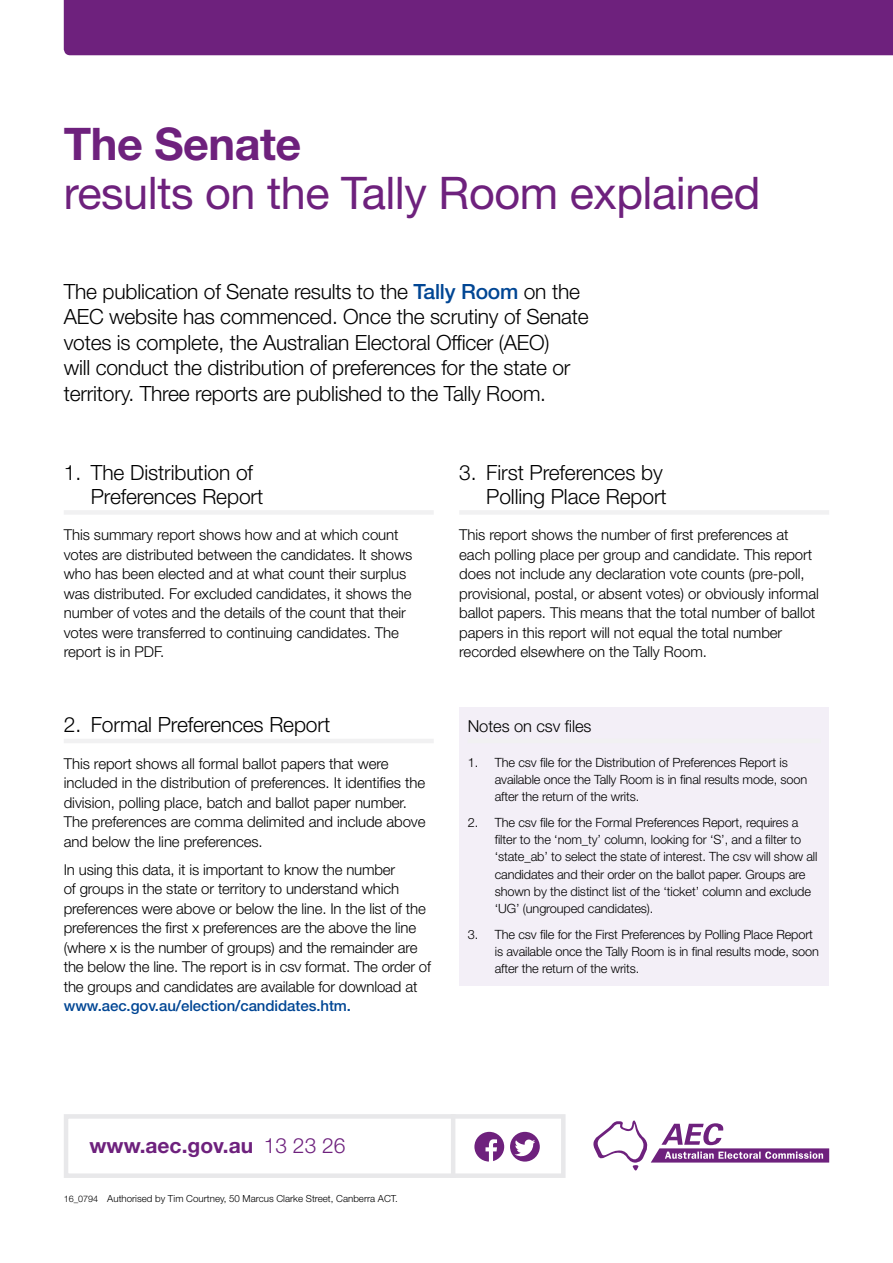
<style>
.page{position:relative;width:893px;height:1263px;background:#fff}
.page>*{position:absolute;margin:0;border:0;box-sizing:border-box;transform-origin:0 0}
.Heading_L1{font:45px/49.5px "Helvetica Neue LT Std";letter-spacing:-.01em;color:#6e217d}
.Intro{font:300 21px/25.5px "Helvetica Neue LT Std";letter-spacing:-.01em;color:#000}
.Body{font:700 21px "Helvetica Neue LT Std";color:#6e217d}
.t1{font:300 16.5px "Helvetica Neue LT Std";letter-spacing:-.005em;color:#000}
.Body-2{font:300 15px/19.5px "Helvetica Neue LT Std";letter-spacing:-.005em;color:#000}
.t2{font:300 12.75px/17.2px "Helvetica Neue LT Std";letter-spacing:-.01em;color:#000}
.Core{font:300 9.75px "Helvetica Neue LT Std";color:#000}
.s1{font-weight:700}
.s2{font-weight:500;color:#014694}
.s3{font-weight:300}
.s4{font-size:9px}
</style>
<div class="page">
<div style="left:64px;top:0;width:829px;height:55px;background:#6e217d"></div>
<div style="left:64px;top:510px;width:370px;height:5px;background:#f1f1f2"></div>
<hr style="left:64px;top:739px;width:370px;height:4px;background:#f1f1f2">
<div style="left:459px;top:510px;width:370px;height:5px;background:#f1f1f2"></div>
<div style="left:459px;top:708px;width:370px;height:278px;background:#f3eff7"></div>
<hr style="left:468px;top:739px;width:353px;height:4px;background:#f1f1f2">
<svg style="left:474px;top:1132px;width:30px;height:29px"></svg>
<svg style="left:510px;top:1132px;width:30px;height:29px"></svg>
<div style="left:64px;top:1114px;width:502px;height:64px;border:4px solid #e8e8ea"></div>
<hr style="left:451px;top:1114px;width:4px;height:64px;background:#e8e8ea">
<svg style="left:593px;top:1120px;width:236px;height:51px"></svg>
<h1 class="Heading_L1" style="left:64px;top:118px;width:698px"><span class="s1">The Senate<br></span>results on the Tally Room explained</h1>
<p class="Intro" style="left:64px;top:278px;width:526px">The publication of Senate results to the <span class="s2">Tally Room</span> on the AEC website has commenced. Once the scrutiny of Senate votes is complete, the Australian Electoral Officer (AEO)<br>will conduct the distribution of preferences for the state or territory. Three reports are published to the Tally Room.</p>
<p class="Intro" style="left:91px;top:460px;width:174px;line-height:24px;text-indent:-27px">1. The Distribution of<br>Preferences Report</p>
<p class="Body-2" style="left:64px;top:525px;width:350px">This summary report shows how and at which count votes are distributed between the candidates. It shows who has been elected and at what count their surplus was distributed. For excluded candidates, it shows the number of votes and the details of the count that their votes were transferred to continuing candidates. The report is in PDF.</p>
<p class="Intro" style="left:64px;top:712px;width:268px">2. Formal Preferences Report</p>
<p class="Body-2" style="left:64px;top:753px;width:363px">This report shows all formal ballot papers that were included in the distribution of preferences. It identifies the division, polling place, batch and ballot paper number.<br>The preferences are comma delimited and include above and below the line preferences.</p>
<p class="Body-2" style="left:64px;top:859px;width:369px">In using this data, it is important to know the number<br>of groups in the state or territory to understand which preferences were above or below the line. In the list of the preferences the first x preferences are the above the line (where x is the number of groups) and the remainder are the below the line. The report is in csv format. The order of the groups and candidates are available for download at <span class="s2">www.aec.gov.au/election/candidates.htm.</span></p>
<p class="Intro" style="left:459px;top:460px;width:209px;line-height:24px;text-align:right">3. First Preferences by<br>Polling Place Report</p>
<p class="Body-2" style="left:459px;top:525px;width:361px">This report shows the number of first preferences at each polling place per group and candidate. This report does not include any declaration vote counts (pre-poll, provisional, postal, or absent votes) or obviously informal ballot papers. This means that the total number of ballot papers in this report will not equal the total number recorded elsewhere on the Tally Room.</p>
<p class="t1" style="left:468px;top:716px;width:125px">Notes on csv files</p>
<p class="t2" style="left:495px;top:753px;width:314px;text-indent:-27px">1. The csv file for the Distribution of Preferences Report is available once the Tally Room is in final results mode, soon after the return of the writs.</p>
<p class="t2" style="left:495px;top:813px;width:324px;text-indent:-27px">2. The csv file for the Formal Preferences Report, requires a filter to the ‘nom_ty’ column, looking for ‘S’, and a filter to ‘state_ab’ to select the state of interest. The csv will show all candidates and their order on the ballot paper. Groups are shown by the distinct list of the ‘ticket’ column and exclude ‘UG’ (ungrouped candidates).</p>
<p class="t2" style="left:495px;top:925px;width:326px;text-indent:-27px">3. The csv file for the First Preferences by Polling Place Report is available once the Tally Room is in final results mode, soon after the return of the writs.</p>
<p class="Body" style="left:90px;top:1132px;width:257px">www.aec.gov.au <span class="s3">13 23 26</span></p>
<p class="Core" style="left:64px;top:1192px;width:336px"><span class="s4">16_0794</span> Authorised by Tim Courtney, 50 Marcus Clarke Street, Canberra ACT.</p>
</div>
